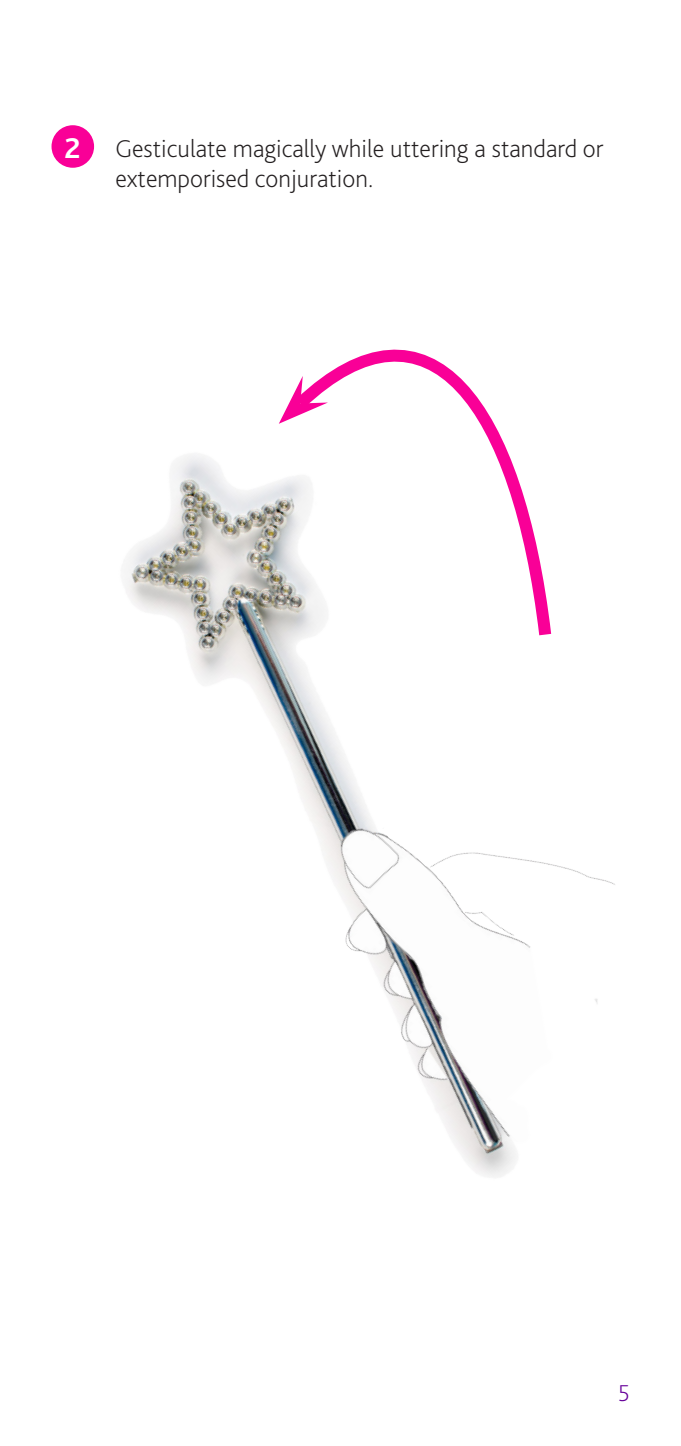
<style>
.page{position:relative;width:681px;height:1446px;background:#fff}
.page>*{position:absolute;margin:0;border:0;box-sizing:border-box;transform-origin:0 0}
.t1{font:700 30px "Bliss Pro";color:#fff}
.Inbox_IFU_step_copy{font:200 25.5px/30px "Bliss Pro";color:#231f20}
.t2{font:200 24px "Bliss Pro";color:#609}
</style>
<div class="page">
<div style="left:51px;top:125px;width:43px;height:43px;background:#f90097;border-radius:50%"></div>
<img style="left:126px;top:455px;width:489px;height:722px">
<svg style="left:283px;top:349px;width:275px;height:299px"></svg>
<svg style="left:279px;top:376px;width:49px;height:48px"></svg>
<p class="t1" style="left:64px;top:129px;width:18px">2</p>
<p class="Inbox_IFU_step_copy" style="left:115px;top:132px;width:489px">Gesticulate magically while uttering a standard or extemporised conjuration.</p>
<p class="t2" style="left:617px;top:1378px;width:13px">5</p>
</div>
